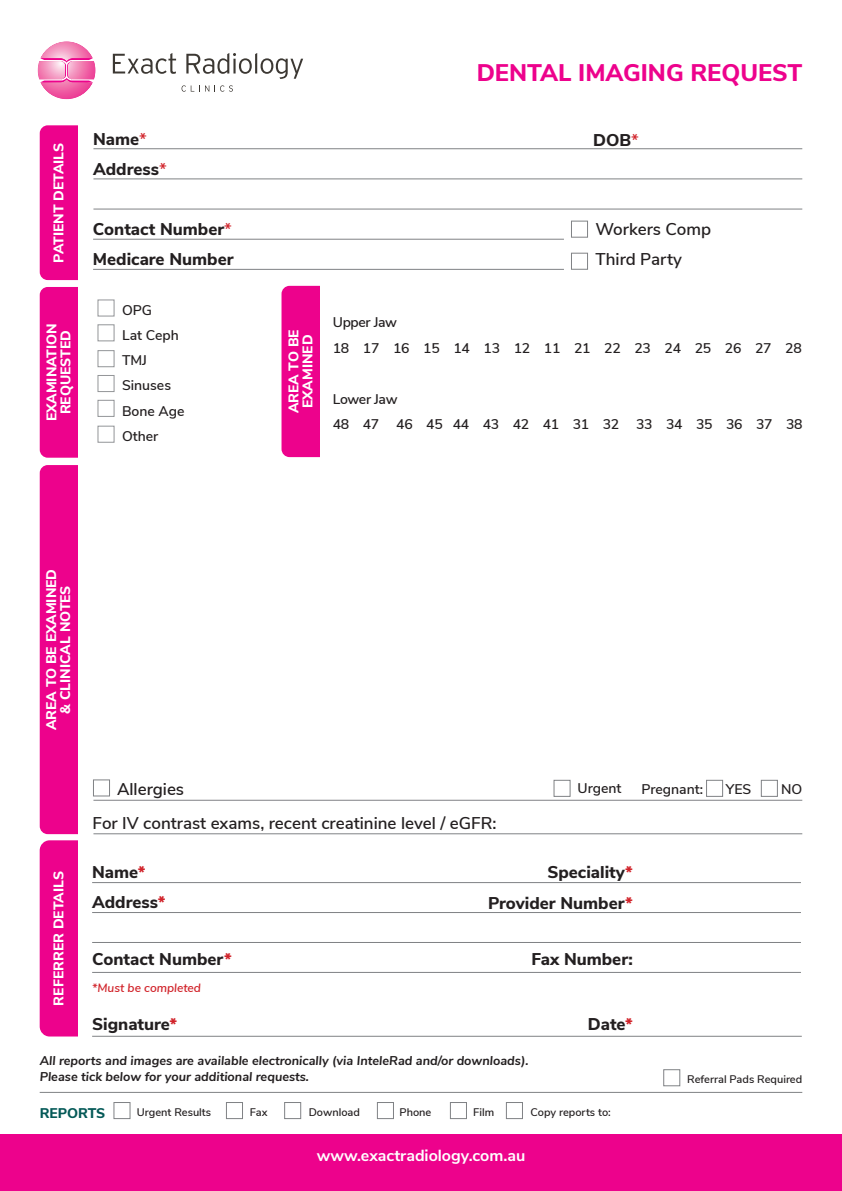
<style>
.page{position:relative;width:842px;height:1191px;background:#fff}
.page>*{position:absolute;margin:0;border:0;box-sizing:border-box;transform-origin:0 0}
.t1{font:800 24px "Nunito Sans";color:#ed028c}
.t2{font:800 17px/30px "Nunito Sans";color:#231f20}
.t3{font:600 17px/29.6px "Nunito Sans";color:#231f20}
.t4{font:700 16px "Nunito Sans";color:#fff}
.t5{font:600 14px/25.4px "Nunito Sans";letter-spacing:-.015em;color:#231f20}
.t6{font:800 14px/14px "Nunito Sans";color:#fff;text-align:center}
.t7{font:800 14px "Nunito Sans";color:#045957}
.t8{font:italic 700 12.6px/16px "Nunito Sans";color:#231f20}
.t9{font:italic 600 12px "Nunito Sans";color:#d1232a}
.t10{font:600 11px "Nunito Sans";color:#231f20}
.s1{font-weight:600;color:#d1232a}
.s2{color:#d1232a}
</style>
<div class="page">
<div style="left:40px;top:287px;width:38px;height:171px;background:#ed028c"></div>
<div style="left:40px;top:125px;width:38px;height:155px;background:#ed028c"></div>
<div style="left:571px;top:221px;width:17px;height:17px;border:1px solid #808285"></div>
<div style="left:571px;top:253px;width:17px;height:17px;border:1px solid #808285"></div>
<hr style="left:93px;top:148px;width:709px;height:1px;background:#808285">
<hr style="left:93px;top:178px;width:709px;height:1px;background:#808285">
<hr style="left:93px;top:239px;width:471px;height:1px;background:#808285">
<hr style="left:93px;top:269px;width:471px;height:1px;background:#808285">
<hr style="left:93px;top:209px;width:709px;height:1px;background:#808285">
<div style="left:40px;top:465px;width:38px;height:369px;background:#ed028c"></div>
<div style="left:93px;top:779px;width:17px;height:17px;border:1px solid #808285"></div>
<hr style="left:93px;top:800px;width:709px;height:1px;background:#808285">
<hr style="left:93px;top:833px;width:709px;height:1px;background:#808285">
<div style="left:40px;top:840px;width:38px;height:196px;background:#ed028c"></div>
<hr style="left:92px;top:882px;width:709px;height:1px;background:#808285">
<hr style="left:92px;top:912px;width:709px;height:1px;background:#808285">
<hr style="left:92px;top:942px;width:709px;height:1px;background:#808285">
<hr style="left:92px;top:972px;width:709px;height:1px;background:#808285">
<hr style="left:92px;top:1036px;width:710px;height:1px;background:#808285">
<hr style="left:40px;top:1092px;width:762px;height:1px;background:#808285">
<div style="left:506px;top:1102px;width:17px;height:17px;border:1px solid #808285"></div>
<div style="left:114px;top:1102px;width:16px;height:17px;border:1px solid #808285"></div>
<div style="left:226px;top:1102px;width:17px;height:17px;border:1px solid #808285"></div>
<div style="left:284px;top:1102px;width:17px;height:17px;border:1px solid #808285"></div>
<div style="left:377px;top:1102px;width:17px;height:17px;border:1px solid #808285"></div>
<div style="left:450px;top:1102px;width:17px;height:17px;border:1px solid #808285"></div>
<div style="left:98px;top:299px;width:16px;height:17px;border:1px solid #939598"></div>
<div style="left:98px;top:324px;width:16px;height:17px;border:1px solid #939598"></div>
<div style="left:98px;top:350px;width:16px;height:17px;border:1px solid #939598"></div>
<div style="left:98px;top:375px;width:16px;height:17px;border:1px solid #939598"></div>
<div style="left:98px;top:400px;width:16px;height:17px;border:1px solid #939598"></div>
<div style="left:98px;top:426px;width:16px;height:16px;border:1px solid #939598"></div>
<div style="left:281px;top:286px;width:39px;height:171px;background:#ed028c"></div>
<div style="left:663px;top:1069px;width:17px;height:17px;border:1px solid #808285"></div>
<div style="left:554px;top:780px;width:16px;height:16px;border:1px solid #808285"></div>
<div style="left:706px;top:780px;width:17px;height:16px;border:1px solid #808285"></div>
<div style="left:761px;top:780px;width:17px;height:16px;border:1px solid #808285"></div>
<div style="left:0;top:1134px;width:842px;height:57px;background:#ed028c"></div>
<svg style="left:113px;top:53px;width:63px;height:21px"></svg>
<svg style="left:186px;top:53px;width:117px;height:26px"></svg>
<svg style="left:182px;top:85px;width:51px;height:7px"></svg>
<svg style="left:38px;top:41px;width:58px;height:58px"></svg>
<h1 class="t1" style="left:477px;top:64px;width:327px">DENTAL IMAGING REQUEST</h1>
<p class="t6" style="left:53px;top:263px;width:121px;rotate:-90deg">PATIENT DETAILS</p>
<p class="t2" style="left:93px;top:125px;width:75px">Name<span class="s1">*<br></span>Address<span class="s1">*</span></p>
<p class="t2" style="left:593px;top:127px;width:47px">DOB<span class="s1">*</span></p>
<p class="t3" style="left:595px;top:215px;width:117px">Workers Comp<br>Third Party</p>
<p class="t2" style="left:93px;top:216px;width:142px">Contact Number<span class="s1">*<br></span>Medicare Number</p>
<p class="t6" style="left:46px;top:421px;width:100px;rotate:-90deg">EXAMINATION<br>REQUESTED</p>
<p class="t5" style="left:122px;top:298px;width:58px">OPG<br>Lat Ceph</p>
<p class="t5" style="left:122px;top:348px;width:64px">TMJ<br>Sinuses<br>Bone Age</p>
<p class="t5" style="left:122px;top:424px;width:38px">Other</p>
<p class="t6" style="left:288px;top:413px;width:85px;rotate:-90deg">AREA TO BE<br>EXAMINED</p>
<p class="t5" style="left:333px;top:311px;width:470px">Upper Jaw<br>18 17 16 15 14 13 12 11 21 22 23 24 25 26 27 28</p>
<p class="t5" style="left:333px;top:387px;width:471px">Lower Jaw<br>48 47 46 45 44 43 42 41 31 32 33 34 35 36 37 38</p>
<p class="t6" style="left:46px;top:730px;width:163px;rotate:-90deg">AREA TO BE EXAMINED &amp; CLINICAL NOTES</p>
<p class="t3" style="left:117px;top:775px;width:69px">Allergies</p>
<p class="t3" style="left:93px;top:809px;width:405px">For IV contrast exams, recent creatinine level / eGFR:</p>
<p class="t5" style="left:577px;top:776px;width:45px">Urgent</p>
<p class="t5" style="left:641px;top:777px;width:63px">Pregnant:</p>
<p class="t5" style="left:726px;top:777px;width:27px">YES</p>
<p class="t5" style="left:781px;top:777px;width:23px">NO</p>
<p class="t6" style="left:53px;top:1005px;width:136px;rotate:-90deg">REFERRER DETAILS</p>
<p class="t2" style="left:92px;top:858px;width:75px">Name<span class="s2">*<br></span>Address<span class="s2">*</span></p>
<p class="t2" style="left:488px;top:858px;width:146px;line-height:30.6px;text-align:right">Speciality<span class="s2">*<br></span>Provider Number<span class="s2">*</span></p>
<p class="t2" style="left:92px;top:945px;width:141px">Contact Number<span class="s2">*</span></p>
<p class="t2" style="left:531px;top:945px;width:103px">Fax Number:</p>
<p class="t9" style="left:92px;top:983px;width:110px">*Must be completed</p>
<p class="t2" style="left:92px;top:1010px;width:87px">Signature<span class="s2">*</span></p>
<p class="t2" style="left:588px;top:1010px;width:47px">Date<span class="s2">*</span></p>
<p class="t8" style="left:40px;top:1053px;width:490px">All reports and images are available electronically (via InteleRad and/or downloads).<br>Please tick below for your additional requests.</p>
<p class="t7" style="left:40px;top:1107px;width:67px">REPORTS</p>
<p class="t10" style="left:137px;top:1107px;width:76px">Urgent Results</p>
<p class="t10" style="left:250px;top:1107px;width:19px">Fax</p>
<p class="t10" style="left:309px;top:1107px;width:53px">Download</p>
<p class="t10" style="left:400px;top:1107px;width:33px">Phone</p>
<p class="t10" style="left:473px;top:1107px;width:22px">Film</p>
<p class="t10" style="left:530px;top:1107px;width:82px">Copy reports to:</p>
<p class="t4" style="left:317px;top:1149px;width:210px">www.exactradiology.com.au</p>
<p class="t10" style="left:687px;top:1074px;width:117px">Referral Pads Required</p>
</div>
